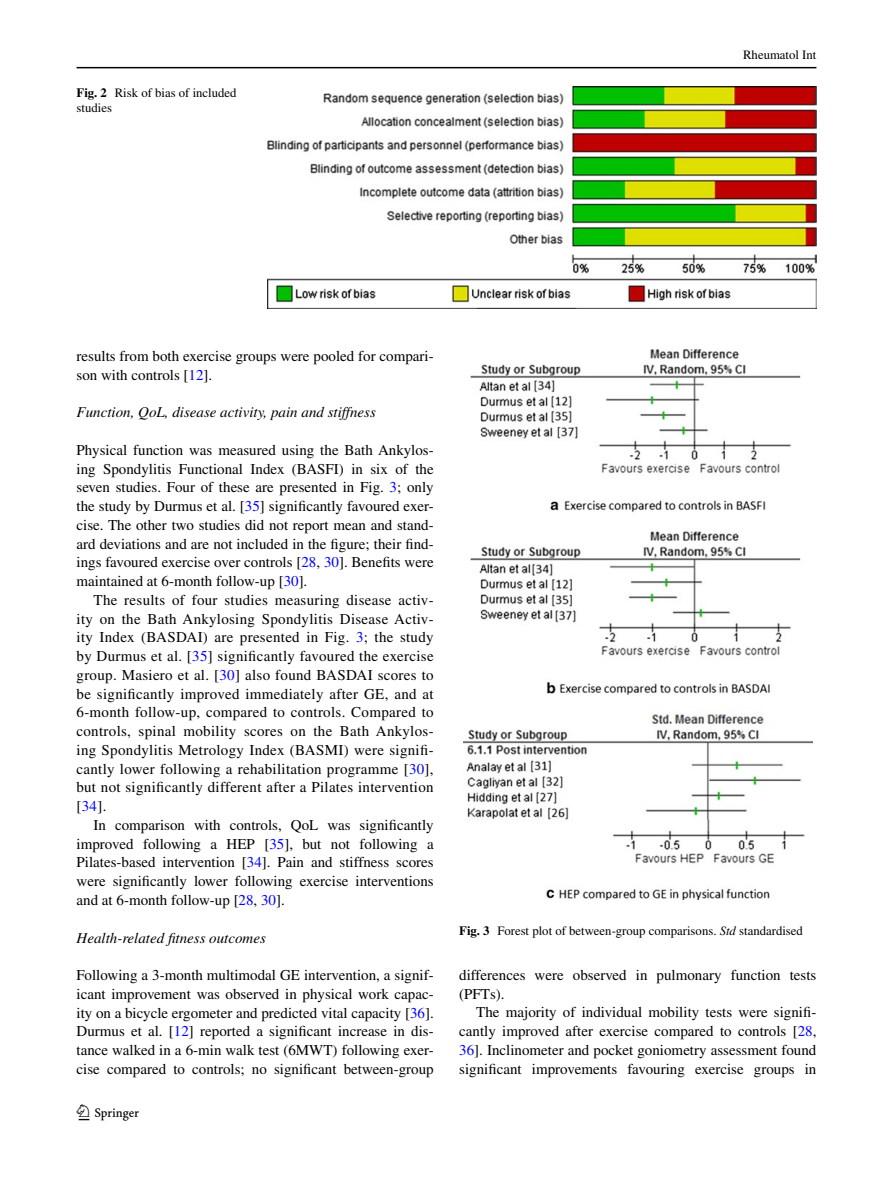
<style>
.page{position:relative;width:893px;height:1187px;background:#fff}
.page>*{position:absolute;margin:0;border:0;box-sizing:border-box;transform-origin:0 0}
.t1{font:22.5px "Springnew";color:#000}
.t2{font:15px/18.8px "Times";color:#000;text-align:justify}
.t3{font:italic 15px "Times";color:#000}
.t4{font:12.75px/15px "Times";color:#000}
.s1{font-weight:700}
.s2{color:#00f}
.s3{font-style:italic}
</style>
<div class="page">
<hr style="left:77px;top:67px;width:739px;height:1px;background:#000">
<img style="left:268px;top:87px;width:548px;height:221px">
<img style="left:463px;top:349px;width:349px;height:550px">
<p class="t4" style="left:77px;top:85px;width:162px"><span class="s1">Fig. 2</span> Risk of bias of included studies</p>
<p class="t4" style="left:743px;top:48px;width:75px">Rheumatol Int</p>
<p class="t2" style="left:77px;top:346px;width:359px">results from both exercise groups were pooled for compari&shy;son with controls [<span class="s2">12</span>].</p>
<p class="t3" style="left:77px;top:404px;width:301px">Function, QoL, disease activity, pain and stiffness</p>
<p class="t2" style="left:77px;top:440px;width:359px">Physical function was measured using the Bath Ankylos&shy;ing Spondylitis Functional Index (BASFI) in six of the seven studies. Four of these are presented in Fig. <span class="s2">3</span>; only the study by Durmus et al. [<span class="s2">35</span>] significantly favoured exer&shy;cise. The other two studies did not report mean and stand&shy;ard deviations and are not included in the figure; their find&shy;ings favoured exercise over controls [<span class="s2">28</span>, <span class="s2">30</span>]. Benefits were maintained at 6-month follow-up [<span class="s2">30</span>].</p>
<p class="t2" style="left:77px;top:590px;width:359px;text-indent:17px">The results of four studies measuring disease activ&shy;ity on the Bath Ankylosing Spondylitis Disease Activ&shy;ity Index (BASDAI) are presented in Fig. <span class="s2">3</span>; the study by Durmus et al. [<span class="s2">35</span>] significantly favoured the exercise group. Masiero et al. [<span class="s2">30</span>] also found BASDAI scores to be significantly improved immediately after GE, and at 6-month follow-up, compared to controls. Compared to controls, spinal mobility scores on the Bath Ankylos&shy;ing Spondylitis Metrology Index (BASMI) were signifi&shy;cantly lower following a rehabilitation programme [<span class="s2">30</span>], but not significantly different after a Pilates intervention [<span class="s2">34</span>].</p>
<p class="t2" style="left:77px;top:815px;width:359px;text-indent:17px">In comparison with controls, QoL was significantly improved following a HEP [<span class="s2">35</span>], but not following a Pilates-based intervention [<span class="s2">34</span>]. Pain and stiffness scores were significantly lower following exercise interventions and at 6-month follow-up [<span class="s2">28</span>, <span class="s2">30</span>].</p>
<p class="t3" style="left:77px;top:929px;width:191px">Health‑related fitness outcomes</p>
<p class="t2" style="left:77px;top:965px;width:359px">Following a 3-month multimodal GE intervention, a signif&shy;icant improvement was observed in physical work capac&shy;ity on a bicycle ergometer and predicted vital capacity [<span class="s2">36</span>].<br>Durmus et al. [<span class="s2">12</span>] reported a significant increase in dis&shy;tance walked in a 6-min walk test (6MWT) following exer&shy;cise compared to controls; no significant between-group</p>
<p class="t2" style="left:459px;top:965px;width:359px">differences were observed in pulmonary function tests (PFTs).</p>
<p class="t4" style="left:459px;top:922px;width:345px"><span class="s1">Fig. 3</span> Forest plot of between-group comparisons. <span class="s3">Std</span> standardised</p>
<p class="t2" style="left:459px;top:1002px;width:359px;text-indent:17px">The majority of individual mobility tests were signifi&shy;cantly improved after exercise compared to controls [<span class="s2">28</span>, <span class="s2">36</span>]. Inclinometer and pocket goniometry assessment found significant improvements favouring exercise groups in</p>
<h1 class="t1" style="left:79px;top:1104px;width:62px">1 3</h1>
</div>
